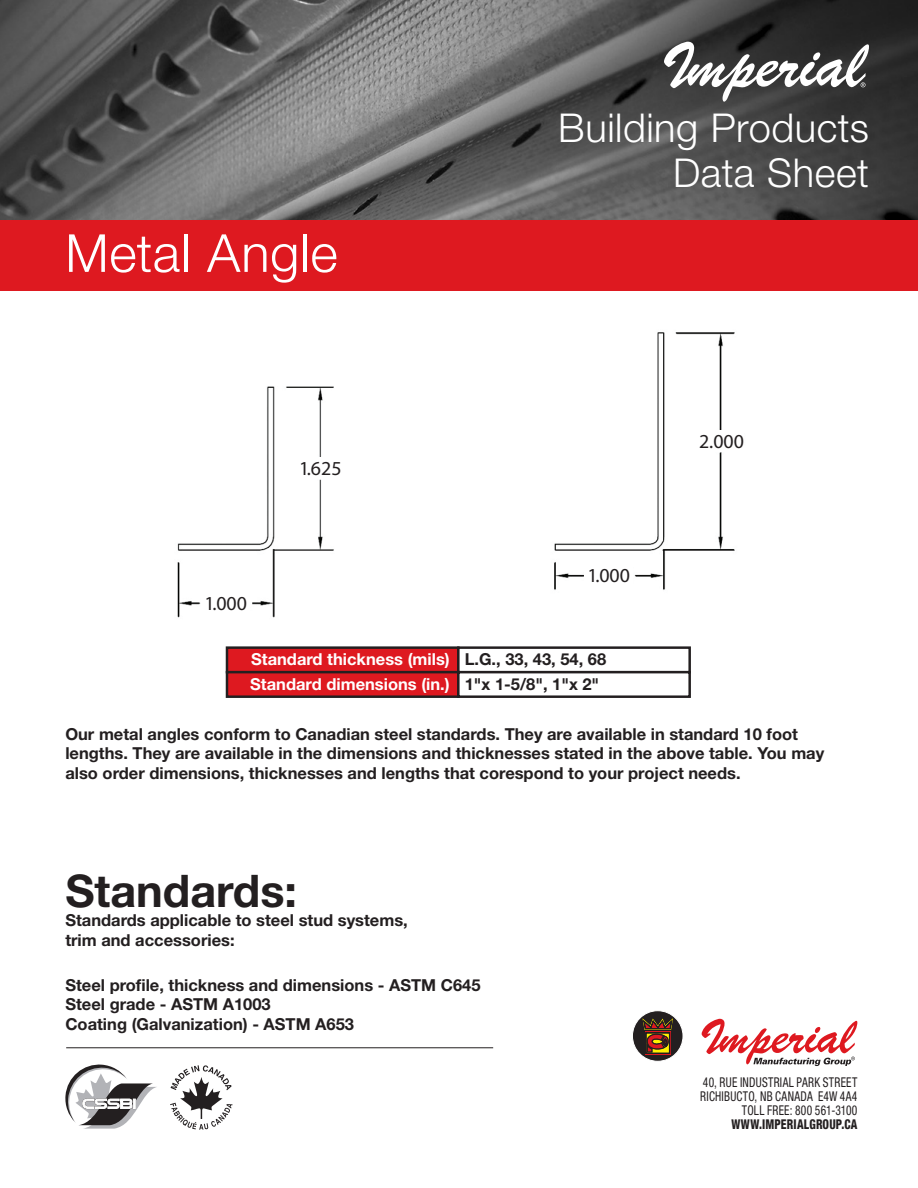
<style>
.page{position:relative;width:918px;height:1188px;background:#fff}
.page>*{position:absolute;margin:0;border:0;box-sizing:border-box;transform-origin:0 0}
.t1{font:300 52.5px "Helvetica Neue";letter-spacing:.015em;color:#fff}
.t2{font:700 45px "Helvetica Neue";color:#231f20}
.t3{font:300 39.75px/44.8px "Helvetica Neue";letter-spacing:.015em;color:#fff;text-align:right}
.t4{font:19.8px "Myriad Pro";color:#231f20}
.t5{font:700 16.5px/19.5px "Helvetica Neue";color:#231f20}
.t6{font:700 16.5px/24.6px "Helvetica Neue";color:#fff}
.t7{font:condensed 13.5px/13.8px "Helvetica Neue";letter-spacing:.025em;color:#231f20;text-align:right;scale:.85 1}
.t8{font:800 condensed 13.5px "Helvetica Neue";letter-spacing:.015em;color:#231f20;scale:.85 1}
.s1{color:#231f20}
</style>
<div class="page">
<img style="left:0;top:0;width:918px;height:221px">
<div style="left:0;top:221px;width:918px;height:70px;background:#de1920"></div>
<svg style="left:170px;top:1065px;width:63px;height:65px"></svg>
<svg style="left:65px;top:1064px;width:91px;height:65px"></svg>
<div style="left:632px;top:1011px;width:51px;height:50px;background:#231f20;border-radius:50%"></div>
<div style="left:632px;top:1010px;width:52px;height:52px;border:1px solid #fff;border-radius:50%"></div>
<div style="left:645px;top:1032px;width:26px;height:23px;background:#de1920"></div>
<svg style="left:643px;top:1018px;width:30px;height:36px"></svg>
<svg style="left:702px;top:1019px;width:155px;height:47px"></svg>
<hr style="left:66px;top:1047px;width:427px;height:1px;background:#231f20">
<svg style="left:664px;top:41px;width:205px;height:61px"></svg>
<img style="left:177px;top:332px;width:558px;height:315px">
<div style="left:226px;top:646px;width:234px;height:27px;background:#de1920;border:2px solid #231f20"></div>
<div style="left:457px;top:646px;width:234px;height:27px;background:#fff;border:2px solid #231f20"></div>
<div style="left:226px;top:671px;width:234px;height:27px;background:#de1920;border:2px solid #231f20"></div>
<div style="left:457px;top:671px;width:234px;height:27px;background:#fff;border:2px solid #231f20"></div>
<div style="left:289px;top:457px;width:59px;height:22px;background:#fff"></div>
<div style="left:201px;top:592px;width:49px;height:22px;background:#fff"></div>
<div style="left:584px;top:564px;width:49px;height:22px;background:#fff"></div>
<div style="left:696px;top:430px;width:48px;height:22px;background:#fff"></div>
<h1 class="t1" style="left:65px;top:211px;width:274px">Metal Angle</h1>
<p class="t4" style="left:205px;top:592px;width:44px">1.000</p>
<p class="t4" style="left:299px;top:458px;width:44px">1.625</p>
<h3 class="t3" style="left:558px;top:105px;width:312px">Building Products<br>Data Sheet</h3>
<p class="t4" style="left:588px;top:564px;width:44px">1.000</p>
<p class="t4" style="left:699px;top:430px;width:46px">2.000</p>
<p class="t6" style="left:250px;top:646px;width:358px">Standard thickness (mils) <span class="s1">L.G., 33, 43, 54, 68<br></span>Standard dimensions (in.) <span class="s1">1"x 1-5/8", 1"x 2"</span></p>
<p class="t5" style="left:65px;top:724px;width:760px">Our metal angles conform to Canadian steel standards. They are available in standard 10 foot lengths. They are available in the dimensions and thicknesses stated in the above table. You may also order dimensions, thicknesses and lengths that corespond to your project needs.</p>
<h2 class="t2" style="left:65px;top:863px;width:233px">Standards:</h2>
<p class="t5" style="left:65px;top:910px;width:344px">Standards applicable to steel stud systems, trim and accessories:</p>
<p class="t5" style="left:65px;top:975px;width:417px">Steel profile, thickness and dimensions - ASTM C645<br>Steel grade - ASTM A1003<br>Coating (Galvanization) - ASTM A653</p>
<p class="t7" style="left:700px;top:1075px;width:186px">40, RUE INDUSTRIAL PARK STREET<br>RICHIBUCTO, NB CANADA E4W 4A4<br>TOLL FREE: 800 561-3100</p>
<p class="t8" style="left:732px;top:1115px;width:150px">WWW.IMPERIALGROUP.CA</p>
</div>
